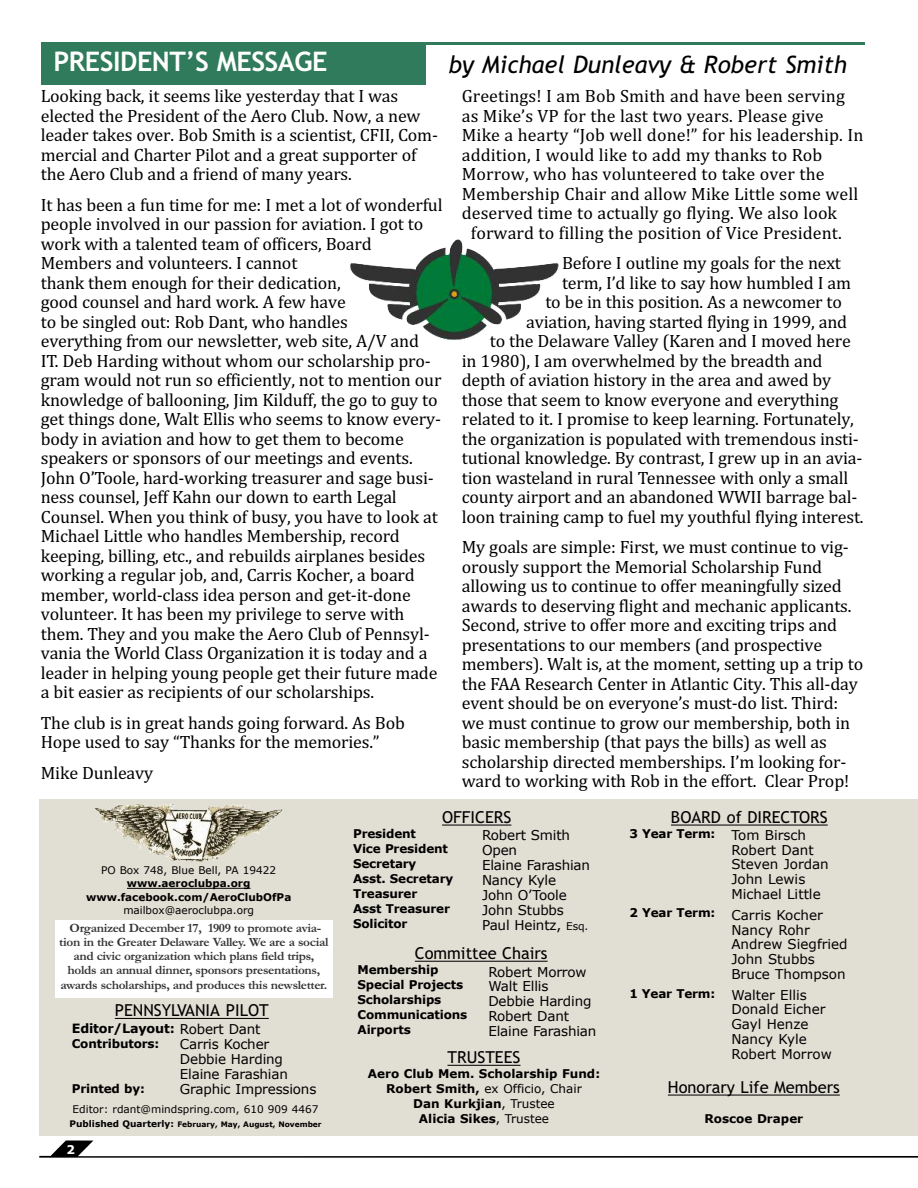
<style>
.page{position:relative;width:918px;height:1188px;background:#fff}
.page>*{position:absolute;margin:0;border:0;box-sizing:border-box;transform-origin:0 0}
.t1{font:700 27px "Trebuchet MS";letter-spacing:-.02em;color:#fff}
.t2{font:italic 24px "Trebuchet MS";color:#000}
.t3{font:18px/19.5px "Cambria";letter-spacing:-.01em;color:#000}
.t4{font:16.5px "Trebuchet MS";color:#000}
.t5{font:13.5px/14.7px "Verdana";letter-spacing:-.01em;color:#000}
.t6{font:700 12.75px/14.2px "Garamond";letter-spacing:-.025em;color:#333;text-align:center}
.t7{font:700 12.75px "Verdana";letter-spacing:-.015em;color:#000}
.t8{font:700 12px/15px "Verdana";letter-spacing:-.015em;color:#000}
.t9{font:700 12px "Verdana";color:#fff}
.t10{font:10.5px "Verdana";color:#000}
.t11{font:700 10.5px/13.5px "Verdana";color:#000;text-align:center}
.t12{font:700 7.5px "Verdana";color:#000}
.s1{font-weight:400;font-size:13.5px}
.s2{font-size:9px}
.s3{font-size:10.5px}
.s4{font-weight:400}
</style>
<div class="page">
<div style="left:39px;top:799px;width:879px;height:336px;background:#e1ded3"></div>
<svg style="left:39px;top:1140px;width:879px;height:18px"></svg>
<hr style="left:442px;top:825px;width:69px;height:1px;background:#000">
<hr style="left:671px;top:825px;width:157px;height:1px;background:#000">
<hr style="left:448px;top:1065px;width:73px;height:1px;background:#000">
<hr style="left:115px;top:1018px;width:154px;height:1px;background:#000">
<hr style="left:127px;top:888px;width:124px;height:1px;background:#000">
<div style="left:55px;top:920px;width:278px;height:78px;background:#fff"></div>
<hr style="left:668px;top:1095px;width:172px;height:1px;background:#000">
<hr style="left:415px;top:961px;width:133px;height:1px;background:#000">
<img style="left:95px;top:803px;width:188px;height:59px">
<hr style="left:42px;top:42px;width:823px;height:2px;background:#2f7b5b">
<div style="left:42px;top:42px;width:384px;height:43px;background:#2f7b5b"></div>
<img style="left:350px;top:239px;width:209px;height:101px">
<h1 class="t1" style="left:54px;top:46px;width:276px">PRESIDENT’S MESSAGE</h1>
<h2 class="t2" style="left:449px;top:50px;width:400px">by Michael Dunleavy &amp; Robert Smith</h2>
<p class="t3" style="left:41px;top:87px;width:399px">Looking back, it seems like yesterday that I was elected the President of the Aero Club. Now, a new leader takes over. Bob Smith is a scientist, CFII, Com&shy;mercial and Charter Pilot and a great supporter of the Aero Club and a friend of many years.</p>
<p class="t3" style="left:41px;top:195px;width:403px">It has been a fun time for me: I met a lot of wonderful people involved in our passion for aviation. I got to work with a talented team of officers, Board Members and volunteers. I cannot<br>thank them enough for their dedication,<br>good counsel and hard work. A few have<br>to be singled out: Rob Dant, who handles<br>everything from our newsletter, web site, A/V and<br>IT. Deb Harding without whom our scholarship pro&shy;gram would not run so efficiently, not to mention our knowledge of ballooning, Jim Kilduff, the go to guy to get things done, Walt Ellis who seems to know every&shy;body in aviation and how to get them to become speakers or sponsors of our meetings and events.<br>John O’Toole, hard-working treasurer and sage busi&shy;ness counsel, Jeff Kahn our down to earth Legal Counsel. When you think of busy, you have to look at Michael Little who handles Membership, record keeping, billing, etc., and rebuilds airplanes besides working a regular job, and, Carris Kocher, a board member, world-class idea person and get-it-done volunteer. It has been my privilege to serve with them. They and you make the Aero Club of Pennsyl&shy;vania the World Class Organization it is today and a leader in helping young people get their future made a bit easier as recipients of our scholarships.</p>
<p class="t3" style="left:41px;top:713px;width:366px">The club is in great hands going forward. As Bob<br>Hope used to say “Thanks for the memories.”</p>
<p class="t3" style="left:41px;top:763px;width:114px">Mike Dunleavy</p>
<p class="t3" style="left:462px;top:87px;width:385px">Greetings! I am Bob Smith and have been serving</p>
<p class="t3" style="left:462px;top:106px;width:363px">as Mike’s VP for the last two years. Please give</p>
<p class="t3" style="left:462px;top:126px;width:403px">Mike a hearty “Job well done!” for his leadership. In</p>
<p class="t3" style="left:462px;top:145px;width:362px">addition, I would like to add my thanks to Rob</p>
<p class="t3" style="left:462px;top:165px;width:364px">Morrow, who has volunteered to take over the</p>
<p class="t3" style="left:462px;top:184px;width:398px">Membership Chair and allow Mike Little some well</p>
<p class="t3" style="left:462px;top:204px;width:377px">deserved time to actually go flying. We also look</p>
<p class="t3" style="left:471px;top:223px;width:372px">forward to filling the position of Vice President.</p>
<p class="t3" style="left:562px;top:253px;width:281px">Before I outline my goals for the next</p>
<p class="t3" style="left:562px;top:273px;width:291px">term, I’d like to say how humbled I am</p>
<p class="t3" style="left:545px;top:292px;width:298px">to be in this position. As a newcomer to</p>
<p class="t3" style="left:526px;top:312px;width:323px">aviation, having started flying in 1999, and</p>
<p class="t3" style="left:490px;top:331px;width:363px">to the Delaware Valley (Karen and I moved here</p>
<p class="t3" style="left:462px;top:351px;width:362px">in 1980), I am overwhelmed by the breadth and</p>
<p class="t3" style="left:462px;top:370px;width:371px">depth of aviation history in the area and awed by</p>
<p class="t3" style="left:462px;top:390px;width:378px">those that seem to know everyone and everything</p>
<p class="t3" style="left:462px;top:409px;width:394px">related to it. I promise to keep learning. Fortunately,</p>
<p class="t3" style="left:462px;top:429px;width:399px">the organization is populated with tremendous insti-</p>
<p class="t3" style="left:462px;top:448px;width:402px">tutional knowledge. By contrast, I grew up in an avia-</p>
<p class="t3" style="left:462px;top:468px;width:388px">tion wasteland in rural Tennessee with only a small</p>
<p class="t3" style="left:462px;top:487px;width:397px">county airport and an abandoned WWII barrage bal-</p>
<p class="t3" style="left:462px;top:507px;width:403px">loon training camp to fuel my youthful flying interest.</p>
<p class="t3" style="left:462px;top:537px;width:403px">My goals are simple: First, we must continue to vig&shy;orously support the Memorial Scholarship Fund allowing us to continue to offer meaningfully sized awards to deserving flight and mechanic applicants.<br>Second, strive to offer more and exciting trips and presentations to our members (and prospective members). Walt is, at the moment, setting up a trip to the FAA Research Center in Atlantic City. This all-day event should be on everyone’s must-do list. Third: we must continue to grow our membership, both in basic membership (that pays the bills) as well as scholarship directed memberships. I’m looking for&shy;ward to working with Rob in the effort. Clear Prop!</p>
<p class="t10" style="left:101px;top:863px;width:176px">PO Box 748, Blue Bell, PA 19422</p>
<p class="t11" style="left:86px;top:876px;width:207px">www.aeroclubpa.org www.facebook.com/AeroClubOfPa</p>
<p class="t10" style="left:123px;top:904px;width:132px">mailbox@aeroclubpa.org</p>
<p class="t6" style="left:59px;top:920px;width:271px">Organized December 17, 1909 to promote avia&shy;tion in the Greater Delaware Valley. We are a social and civic organization which plans field trips, holds an annual dinner, sponsors presentations, awards scholarships, and produces this newsletter.</p>
<p class="t4" style="left:115px;top:1001px;width:156px">PENNSYLVANIA PILOT</p>
<p class="t7" style="left:72px;top:1021px;width:190px">Editor/Layout: <span class="s1">Robert Dant</span></p>
<p class="t8" style="left:72px;top:1036px;width:89px">Contributors:</p>
<p class="t8" style="left:72px;top:1081px;width:75px">Printed by:</p>
<p class="t5" style="left:180px;top:1036px;width:138px">Carris Kocher<br>Debbie Harding<br>Elaine Farashian<br>Graphic Impressions</p>
<p class="t10" style="left:73px;top:1102px;width:247px">Editor: rdant@mindspring.com, 610 909 4467</p>
<p class="t12" style="left:70px;top:1119px;width:254px"><span class="s2">Published Quarterly:</span> February, May, August, November</p>
<p class="t9" style="left:67px;top:1142px;width:10px">2</p>
<p class="t4" style="left:671px;top:807px;width:158px">BOARD of DIRECTORS</p>
<p class="t8" style="left:629px;top:826px;width:88px">3 Year Term:</p>
<p class="t4" style="left:442px;top:807px;width:71px">OFFICERS</p>
<p class="t8" style="left:353px;top:826px;width:102px">President<br>Vice President<br>Secretary<br>Asst. Secretary<br>Treasurer<br>Asst Treasurer<br>Solicitor</p>
<p class="t5" style="left:482px;top:828px;width:110px">Robert Smith<br>Open<br>Elaine Farashian<br>Nancy Kyle<br>John O’Toole<br>John Stubbs<br>Paul Heintz, <span class="s3">Esq.</span></p>
<p class="t5" style="left:731px;top:827px;width:99px">Tom Birsch<br>Robert Dant<br>Steven Jordan<br>John Lewis<br>Michael Little</p>
<p class="t5" style="left:731px;top:907px;width:118px">Carris Kocher<br>Nancy Rohr<br>Andrew Siegfried<br>John Stubbs<br>Bruce Thompson</p>
<p class="t5" style="left:731px;top:987px;width:96px">Walter Ellis<br>Donald Eicher<br>Gayl Henze<br>Nancy Kyle</p>
<p class="t8" style="left:629px;top:905px;width:88px">2 Year Term:</p>
<p class="t4" style="left:415px;top:944px;width:134px">Committee Chairs</p>
<p class="t8" style="left:358px;top:962px;width:111px">Membership<br>Special Projects<br>Scholarships<br>Communications<br>Airports</p>
<p class="t5" style="left:488px;top:964px;width:110px">Robert Morrow<br>Walt Ellis<br>Debbie Harding<br>Robert Dant<br>Elaine Farashian</p>
<p class="t8" style="left:629px;top:986px;width:87px">1 Year Term:</p>
<p class="t4" style="left:448px;top:1048px;width:75px">TRUSTEES</p>
<p class="t5" style="left:731px;top:1046px;width:102px">Robert Morrow</p>
<p class="t8" style="left:368px;top:1066px;width:234px;text-align:center">Aero Club Mem. Scholarship Fund:<br>Robert Smith, <span class="s4">ex Officio, Chair<br></span>Dan Kurkjian<span class="s4">, Trustee<br></span>Alicia Sikes<span class="s4">, Trustee</span></p>
<p class="t4" style="left:668px;top:1077px;width:173px">Honorary Life Members</p>
<p class="t8" style="left:704px;top:1111px;width:100px">Roscoe Draper</p>
</div>
